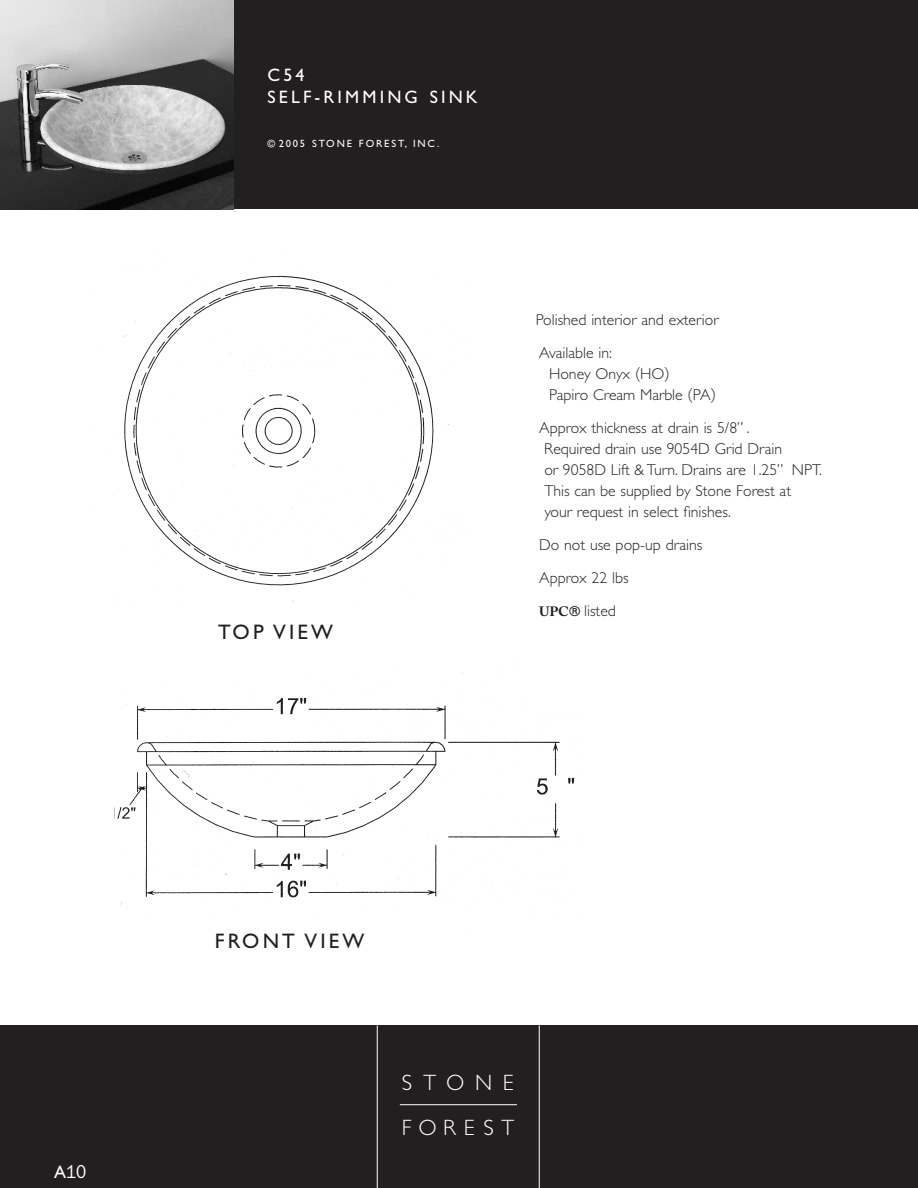
<style>
.page{position:relative;width:918px;height:1188px;background:#fff}
.page>*{position:absolute;margin:0;border:0;box-sizing:border-box;transform-origin:0 0}
.t1{font:300 22.2px/44.5px "Gill Sans";letter-spacing:.395em;color:#fff}
.t2{font:21px "Gill Sans";letter-spacing:.15em;color:#231f20}
.t3{font:18.75px "Franklin Gothic";color:#fff;scale:.9 1}
.t4{font:18px/21.6px "Gill Sans";letter-spacing:.175em;color:#fff}
.t5{font:300 15.75px/21px "Gill Sans";color:#231f20}
.t6{font:10.5px "Gill Sans";letter-spacing:.175em;color:#fff}
.s1{font-family:"Gill Sans";font-size:18px}
.s2{font-family:"Adobe Caslon Bold Os F";font-weight:400;font-size:13.5px}
.s3{font-family:"Univers";font-weight:400;font-size:13.5px}
</style>
<div class="page">
<div style="left:0;top:1025px;width:918px;height:163px;background:#231f20"></div>
<div style="left:378px;top:1025px;width:162px;height:162px;border:1px solid #231f20"></div>
<hr style="left:400px;top:1104px;width:117px;height:1px;background:#fff">
<hr style="left:377px;top:1025px;width:1px;height:163px;background:#fff">
<hr style="left:539px;top:1025px;width:1px;height:163px;background:#fff">
<img style="left:94px;top:257px;width:378px;height:350px">
<img style="left:114px;top:662px;width:468px;height:267px">
<div style="left:163px;top:609px;width:225px;height:64px;background:#fff"></div>
<div style="left:178px;top:919px;width:222px;height:64px;background:#fff"></div>
<div style="left:0;top:0;width:918px;height:209px;background:#231f20"></div>
<img style="left:0;top:0;width:233px;height:209px">
<div style="left:528px;top:312px;width:310px;height:399px;background:#fff"></div>
<p class="t3" style="left:54px;top:1165px;width:37px"><span class="s1">A</span>10</p>
<p class="t4" style="left:268px;top:64px;width:212px">C54<br>SELF-RIMMING SINK</p>
<p class="t6" style="left:268px;top:137px;width:173px">© 2005 STONE FOREST, INC.</p>
<h2 class="t2" style="left:218px;top:619px;width:116px">TOP VIEW</h2>
<p class="t5" style="left:536px;top:303px;width:184px;line-height:33px">Polished interior and exterior<br>Available in:</p>
<p class="t5" style="left:549px;top:363px;width:168px">Honey Onyx (HO)<br>Papiro Cream Marble (PA)</p>
<p class="t5" style="left:544px;top:417px;width:279px;text-indent:-5px">Approx thickness at drain is 5/8” .<br>Required drain use 9054D Grid Drain<br>or 9058D Lift &amp; Turn. Drains are 1.25” NPT.<br>This can be supplied by Stone Forest at your request in select finishes.</p>
<p class="t5" style="left:539px;top:528px;width:165px;line-height:33px">Do not use pop-up drains<br>Approx 22 lbs<br><span class="s2">UPC</span><span class="s3">®</span> listed</p>
<h2 class="t2" style="left:215px;top:929px;width:151px">FRONT VIEW</h2>
<h1 class="t1" style="left:402px;top:1060px;width:114px">STONE<br>FOREST</h1>
</div>
